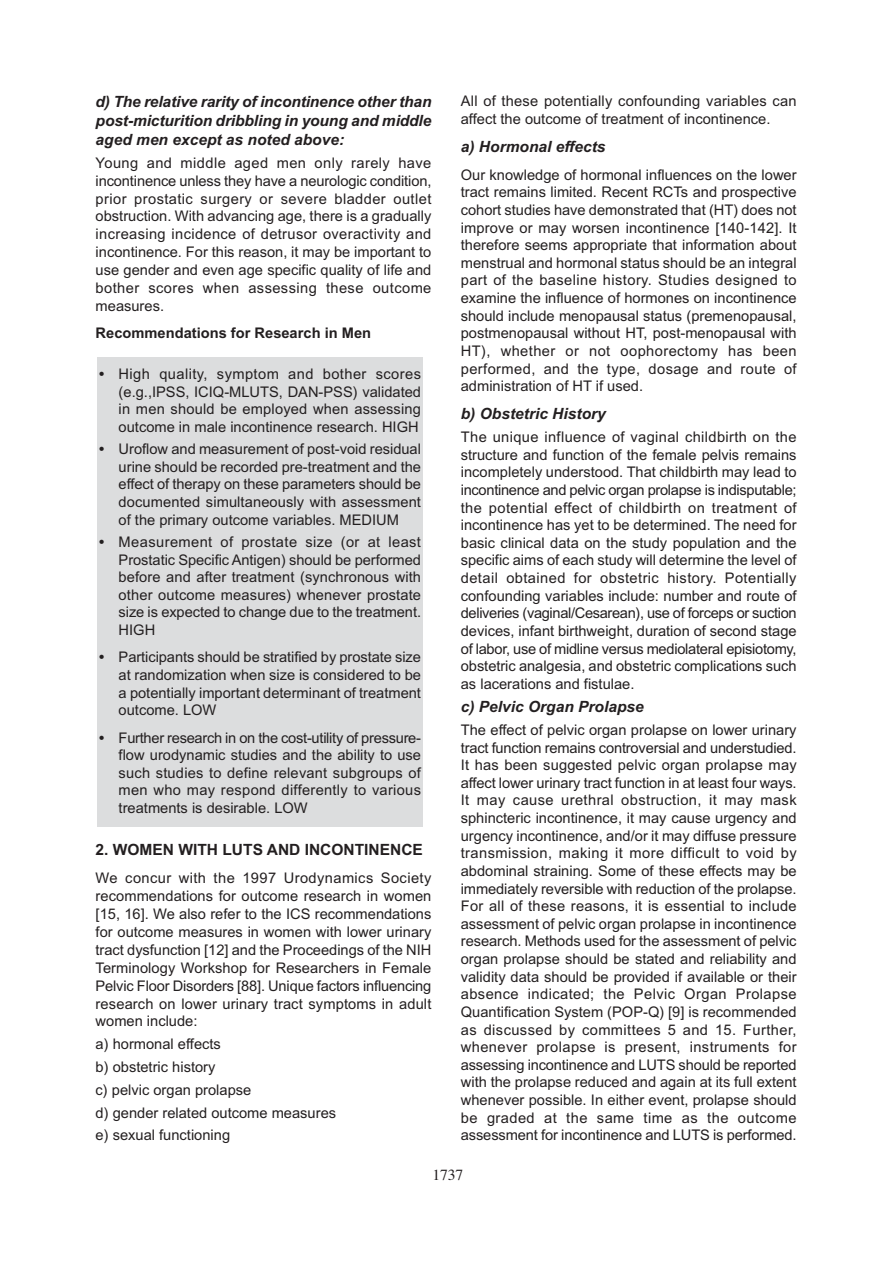
<style>
.page{position:relative;width:893px;height:1263px;background:#fff}
.page>*{position:absolute;margin:0;border:0;box-sizing:border-box;transform-origin:0 0}
.t1{font:italic 700 15.6px/18.9px "Arial";color:#231f20;text-align:justify}
.t2{font:700 15.6px "Arial";color:#231f20}
.t3{font:15.6px "Times";color:#231f20}
.t4{font:14.7px/17.5px "Arial";color:#231f20;text-align:justify}
.t5{font:700 14.7px "Arial";color:#231f20}
.s1{color:#fff}
.s2{font-weight:700}
</style>
<div class="page">
<div style="left:97px;top:357px;width:326px;height:470px;background:#dcddde"></div>
<p class="t1" style="left:96px;top:93px;width:337px">d) The relative rarity of incontinence other than post-micturition dribbling in young and middle aged men except as noted above:</p>
<p class="t4" style="left:96px;top:155px;width:337px">Young and middle aged men only rarely have incontinence unless they have a neurologic condition, prior prostatic surgery or severe bladder outlet obstruction. With advancing age, there is a gradually increasing incidence of detrusor overactivity and incontinence. For this reason, it may be important to use gender and even age specific quality of life and bother scores when assessing these outcome measures.</p>
<p class="t5" style="left:96px;top:328px;width:282px">Recommendations for Research in Men<span class="s1">:</span></p>
<p class="t4" style="left:119px;top:366px;width:304px;text-indent:-20px"><span class="s2">•</span> High quality, symptom and bother scores (e.g.,IPSS, ICIQ-MLUTS, DAN-PSS) validated in men should be employed when assessing outcome in male incontinence research. HIGH</p>
<p class="t4" style="left:119px;top:442px;width:304px;text-indent:-20px"><span class="s2">•</span> Uroflow and measurement of post-void residual urine should be recorded pre-treatment and the effect of therapy on these parameters should be documented simultaneously with assessment of the primary outcome variables. MEDIUM</p>
<p class="t4" style="left:119px;top:535px;width:304px;text-indent:-20px"><span class="s2">•</span> Measurement of prostate size (or at least Prostatic Specific Antigen) should be performed before and after treatment (synchronous with other outcome measures) whenever prostate size is expected to change due to the treatment.<br>HIGH</p>
<p class="t4" style="left:119px;top:650px;width:304px;text-indent:-20px"><span class="s2">•</span> Participants should be stratified by prostate size at randomization when size is considered to be a potentially important determinant of treatment outcome. LOW</p>
<p class="t4" style="left:119px;top:730px;width:304px;text-indent:-20px"><span class="s2">•</span> Further research in on the cost-utility of pressure&shy;flow urodynamic studies and the ability to use such studies to define relevant subgroups of men who may respond differently to various treatments is desirable. LOW</p>
<p class="t2" style="left:96px;top:844px;width:329px">2. WOMEN WITH LUTS AND INCONTINENCE</p>
<p class="t4" style="left:96px;top:871px;width:337px">We concur with the 1997 Urodynamics Society recommendations for outcome research in women [15, 16]. We also refer to the ICS recommendations for outcome measures in women with lower urinary tract dysfunction [12] and the Proceedings of the NIH Terminology Workshop for Researchers in Female Pelvic Floor Disorders [88]. Unique factors influencing research on lower urinary tract symptoms in adult women include:</p>
<p class="t4" style="left:96px;top:1034px;width:242px;line-height:22.8px;text-align:left">a) hormonal effects<br>b) obstetric history<br>c) pelvic organ prolapse<br>d) gender related outcome measures e) sexual functioning</p>
<p class="t4" style="left:461px;top:94px;width:337px">All of these potentially confounding variables can affect the outcome of treatment of incontinence.</p>
<p class="t1" style="left:461px;top:138px;width:146px">a) Hormonal effects</p>
<p class="t4" style="left:461px;top:167px;width:337px">Our knowledge of hormonal influences on the lower tract remains limited. Recent RCTs and prospective cohort studies have demonstrated that (HT) does not improve or may worsen incontinence [140-142]. It therefore seems appropriate that information about menstrual and hormonal status should be an integral part of the baseline history. Studies designed to examine the influence of hormones on incontinence should include menopausal status (premenopausal, postmenopausal without HT, post-menopausal with HT), whether or not oophorectomy has been performed, and the type, dosage and route of administration of HT if used.</p>
<p class="t1" style="left:461px;top:406px;width:146px">b) Obstetric History</p>
<p class="t4" style="left:461px;top:430px;width:337px">The unique influence of vaginal childbirth on the structure and function of the female pelvis remains incompletely understood. That childbirth may lead to incontinence and pelvic organ prolapse is indisputable; the potential effect of childbirth on treatment of incontinence has yet to be determined. The need for basic clinical data on the study population and the specific aims of each study will determine the level of detail obtained for obstetric history. Potentially confounding variables include: number and route of deliveries (vaginal/Cesarean), use of forceps or suction devices, infant birthweight, duration of second stage of labor, use of midline versus mediolateral episiotomy, obstetric analgesia, and obstetric complications such as lacerations and fistulae.</p>
<p class="t1" style="left:461px;top:699px;width:184px">c) Pelvic Organ Prolapse</p>
<p class="t4" style="left:461px;top:722px;width:337px">The effect of pelvic organ prolapse on lower urinary tract function remains controversial and understudied.<br>It has been suggested pelvic organ prolapse may affect lower urinary tract function in at least four ways.<br>It may cause urethral obstruction, it may mask sphincteric incontinence, it may cause urgency and urgency incontinence, and/or it may diffuse pressure transmission, making it more difficult to void by abdominal straining. Some of these effects may be immediately reversible with reduction of the prolapse.<br>For all of these reasons, it is essential to include assessment of pelvic organ prolapse in incontinence research. Methods used for the assessment of pelvic organ prolapse should be stated and reliability and validity data should be provided if available or their absence indicated; the Pelvic Organ Prolapse Quantification System (POP-Q) [9] is recommended as discussed by committees 5 and 15. Further, whenever prolapse is present, instruments for assessing incontinence and LUTS should be reported with the prolapse reduced and again at its full extent whenever possible. In either event, prolapse should be graded at the same time as the outcome assessment for incontinence and LUTS is performed.</p>
<p class="t3" style="left:432px;top:1169px;width:33px">1737</p>
</div>
